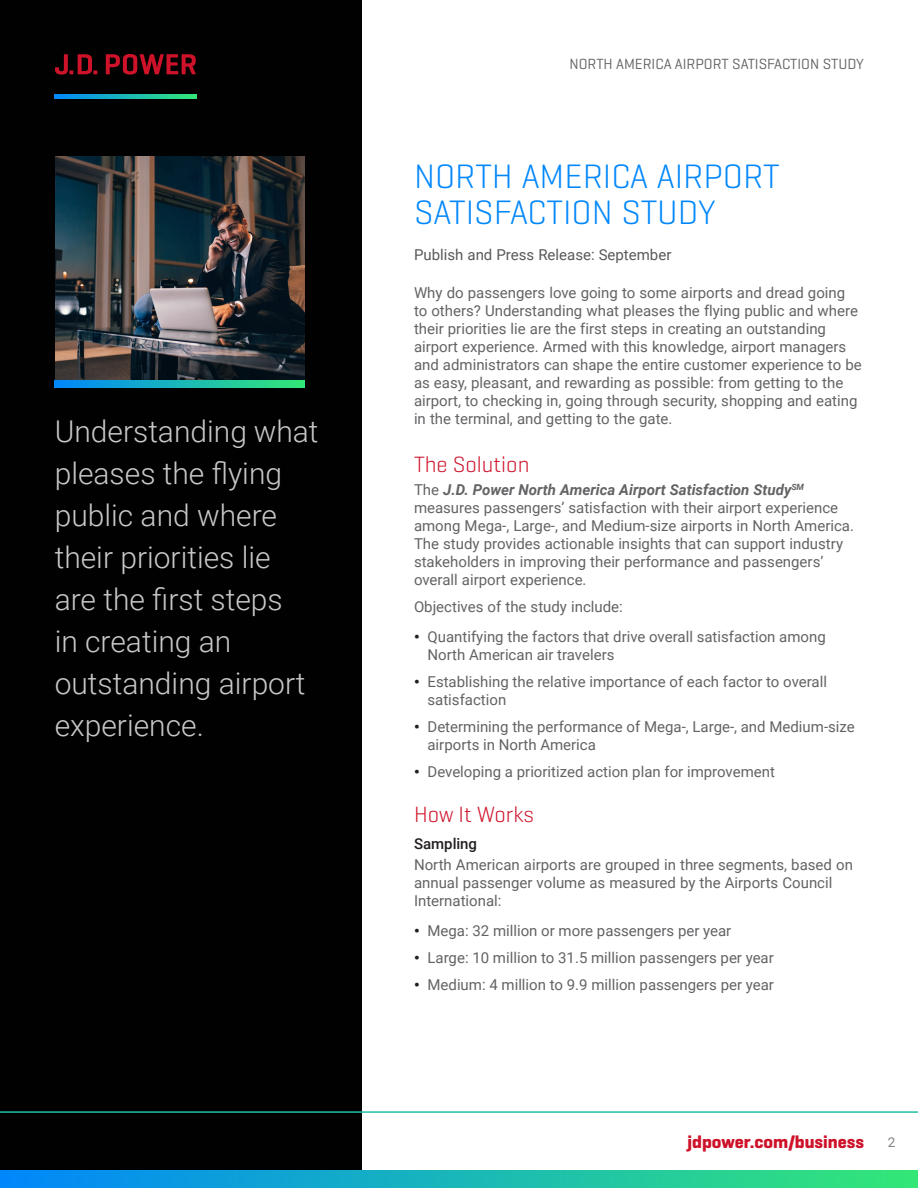
<style>
.page{position:relative;width:918px;height:1188px;background:#fff}
.page>*{position:absolute;margin:0;border:0;box-sizing:border-box;transform-origin:0 0}
.Header_1{font:300 34.5px/36px "Geogrotesque";color:#0087fb}
.t1{font:300 30px/42px "Roboto";color:#c7c8ca}
.Main_Header{font:300 22.5px "Geogrotesque";color:#ce122a}
.t2{font:700 18px "Geogrotesque";color:#ce122a}
.Body_Copy{font:15px/18px "Roboto";color:#636366}
.t3{font:15px "Geogrotesque";color:#636366}
.Body_Copy-2{font:15px "Roboto";color:#57585a}
.Header_3{font:500 15px "Roboto";color:#231f20}
.t4{font:13.5px "Roboto";color:#808285}
.s1{font-weight:700;font-style:italic}
.s2{font-weight:900;color:#231f20}
</style>
<div class="page">
<div style="left:0;top:0;width:362px;height:1187px;background:#010101"></div>
<div style="left:0;top:1170px;width:918px;height:18px;background:linear-gradient(to right,#0087fb,#33e776)"></div>
<hr style="left:0;top:1111px;width:918px;height:2px;background:#23c0a8">
<svg style="left:54px;top:95px;width:142px;height:3px"></svg>
<svg style="left:55px;top:54px;width:42px;height:21px"></svg>
<svg style="left:106px;top:54px;width:90px;height:21px"></svg>
<img style="left:55px;top:156px;width:249px;height:224px">
<svg style="left:55px;top:380px;width:249px;height:7px;background:#19b6b8"></svg>
<p class="t1" style="left:55px;top:409px;width:265px">Understanding what</p>
<p class="t1" style="left:55px;top:451px;width:252px">pleases the flying public and where their priorities lie are the first steps in creating an outstanding airport experience.</p>
<p class="t3" style="left:570px;top:55px;width:296px">NORTH AMERICA AIRPORT SATISFACTION STUDY</p>
<p class="Header_1" style="left:414px;top:157px;width:367px">NORTH AMERICA AIRPORT<br>SATISFACTION STUDY</p>
<p class="Body_Copy-2" style="left:414px;top:244px;width:259px">Publish and Press Release: September</p>
<p class="Body_Copy" style="left:414px;top:283px;width:449px">Why do passengers love going to some airports and dread going to others? Understanding what pleases the flying public and where their priorities lie are the first steps in creating an outstanding airport experience. Armed with this knowledge, airport managers and administrators can shape the entire customer experience to be as easy, pleasant, and rewarding as possible: from getting to the airport, to checking in, going through security, shopping and eating in the terminal, and getting to the gate.</p>
<p class="Main_Header" style="left:414px;top:450px;width:117px">The Solution</p>
<p class="Body_Copy" style="left:414px;top:480px;width:441px">The <span class="s1">J.D. Power North America Airport Satisfaction Study</span><sup>SM </sup>measures passengers’ satisfaction with their airport experience among Mega-, Large-, and Medium-size airports in North America.<br>The study provides actionable insights that can support industry stakeholders in improving their performance and passengers’ overall airport experience.</p>
<p class="Body_Copy" style="left:414px;top:597px;width:210px">Objectives of the study include:</p>
<p class="Body_Copy" style="left:428px;top:627px;width:400px;text-indent:-14px"><span class="s2">•</span> Quantifying the factors that drive overall satisfaction among<br>North American air travelers</p>
<p class="Body_Copy" style="left:428px;top:672px;width:401px;text-indent:-14px"><span class="s2">•</span> Establishing the relative importance of each factor to overall satisfaction</p>
<p class="Body_Copy" style="left:428px;top:717px;width:429px;text-indent:-14px"><span class="s2">•</span> Determining the performance of Mega-, Large-, and Medium-size airports in North America</p>
<p class="Body_Copy" style="left:414px;top:762px;width:363px"><span class="s2">•</span> Developing a prioritized action plan for improvement</p>
<p class="Main_Header" style="left:414px;top:800px;width:122px">How It Works</p>
<p class="Header_3" style="left:414px;top:833px;width:65px">Sampling</p>
<p class="Body_Copy" style="left:414px;top:855px;width:440px">North American airports are grouped in three segments, based on annual passenger volume as measured by the Airports Council<br>International:</p>
<p class="Body_Copy" style="left:414px;top:921px;width:319px"><span class="s2">•</span> Mega: 32 million or more passengers per year</p>
<p class="Body_Copy" style="left:414px;top:948px;width:361px"><span class="s2">•</span> Large: 10 million to 31.5 million passengers per year</p>
<p class="Body_Copy" style="left:414px;top:975px;width:362px"><span class="s2">•</span> Medium: 4 million to 9.9 million passengers per year</p>
<p class="t2" style="left:688px;top:1131px;width:178px">jdpower.com/business</p>
<p class="t4" style="left:888px;top:1133px;width:9px">2</p>
</div>
